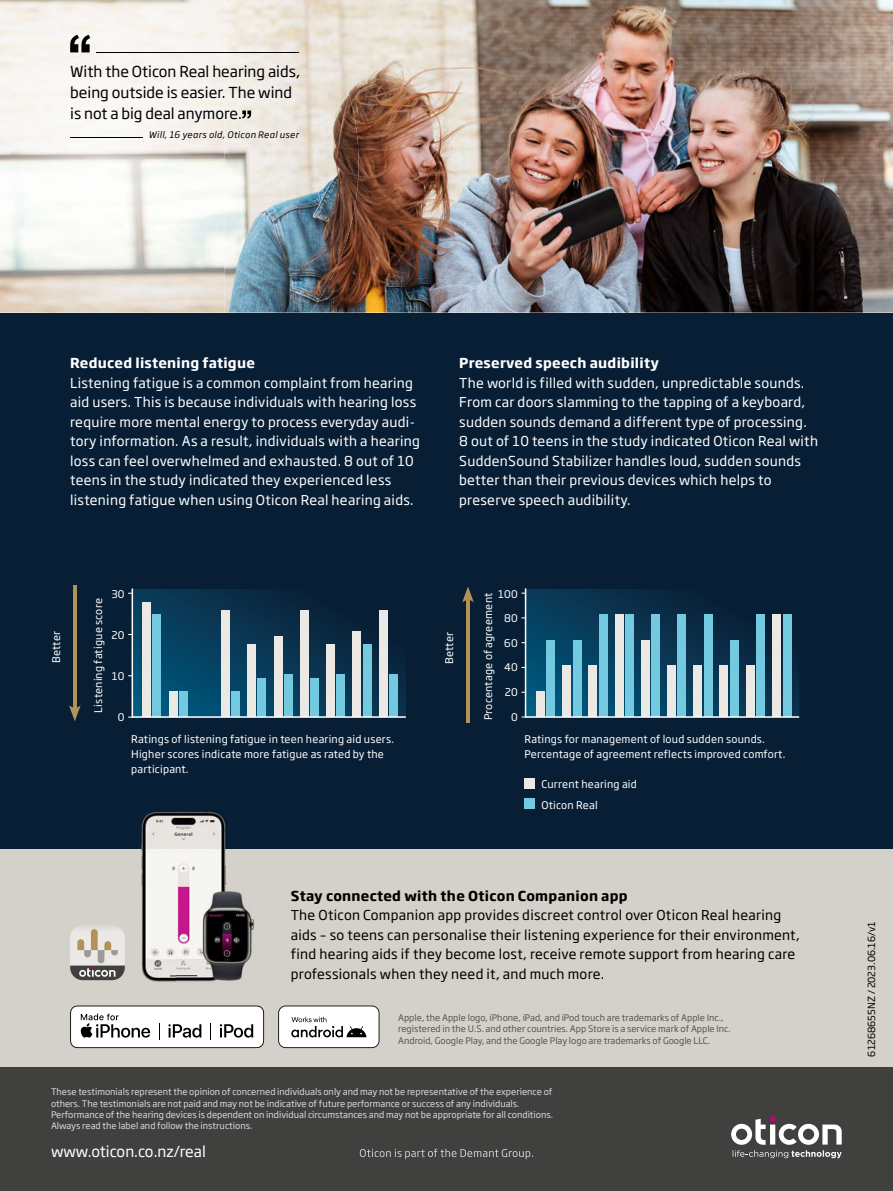
<style>
.page{position:relative;width:893px;height:1191px;background:#fff}
.page>*{position:absolute;margin:0;border:0;box-sizing:border-box;transform-origin:0 0}
.t1{font:15px/21px "Soho Gothic Pro";color:#000}
.t2{font:15px "Soho Gothic Pro";color:#fff}
.t3{font:13.5px/19.5px "Soho Gothic Pro";letter-spacing:.02em;color:#fff}
.t4{font:13.5px/19.5px "Soho Gothic Pro";letter-spacing:.02em;color:#000}
.t5{font:700 13.5px "Soho Gothic Pro";letter-spacing:.02em;color:#fff}
.t6{font:700 13.5px "Soho Gothic Pro";letter-spacing:.02em;color:#000}
.t7{font:10.5px/15px "Soho Gothic Pro";letter-spacing:.02em;color:#fff}
.t8{font:9.75px "Soho Gothic Pro";color:#000}
.t9{font:9px/11.2px "Soho Gothic Pro";color:#d9dada}
.t10{font:9px/11.2px "Soho Gothic Pro";color:#565655}
.t11{font:italic 9px "Soho Gothic Pro";letter-spacing:.04em;color:#000}
</style>
<div class="page">
<img style="left:359px;top:0;width:534px;height:313px">
<img style="left:224px;top:0;width:135px;height:313px">
<img style="left:0;top:0;width:224px;height:313px">
<div style="left:0;top:848px;width:893px;height:219px;background:#d4d1cb"></div>
<div style="left:0;top:313px;width:893px;height:535px;background:#071e35"></div>
<div style="left:0;top:1067px;width:893px;height:124px;background:#40403f"></div>
<svg style="left:731px;top:1116px;width:111px;height:28px"></svg>
<svg style="left:733px;top:1150px;width:109px;height:8px"></svg>
<svg style="left:70px;top:1005px;width:194px;height:43px;background:#d7d7d7"></svg>
<svg style="left:278px;top:1005px;width:101px;height:43px;background:#d9d9d9"></svg>
<svg style="left:70px;top:926px;width:55px;height:54px;background:#beb9b2"></svg>
<img style="left:141px;top:810px;width:85px;height:172px">
<img style="left:226px;top:883px;width:28px;height:98px">
<img style="left:176px;top:883px;width:50px;height:99px">
<svg style="left:128px;top:588px;width:278px;height:130px"></svg>
<svg style="left:521px;top:588px;width:278px;height:130px"></svg>
<hr style="left:73px;top:585px;width:3px;height:126px;background:#b19359">
<svg style="left:69px;top:705px;width:12px;height:16px"></svg>
<hr style="left:466px;top:597px;width:3px;height:125px;background:#b19359">
<svg style="left:462px;top:586px;width:12px;height:16px"></svg>
<div style="left:524px;top:798px;width:11px;height:11px;background:#73c9df"></div>
<div style="left:524px;top:778px;width:11px;height:10px;background:#ece8e4"></div>
<svg style="left:242px;top:110px;width:9px;height:9px"></svg>
<hr style="left:96px;top:52px;width:203px;height:1px;background:#000">
<svg style="left:70px;top:35px;width:20px;height:17px"></svg>
<hr style="left:70px;top:137px;width:72px;height:1px;background:#000">
<svg style="left:360px;top:1148px;width:173px;height:11px"></svg>
<p class="t1" style="left:70px;top:60px;width:231px">With the Oticon Real hearing aids, being outside is easier. The wind is not a big deal anymore.</p>
<p class="t11" style="left:148px;top:128px;width:152px">Will, 16 years old, Oticon Real user</p>
<p class="t5" style="left:70px;top:352px;width:186px">Reduced listening fatigue</p>
<p class="t3" style="left:70px;top:372px;width:351px">Listening fatigue is a common complaint from hearing aid users. This is because individuals with hearing loss require more mental energy to process everyday audi&shy;tory information. As a result, individuals with a hearing loss can feel overwhelmed and exhausted. 8 out of 10 teens in the study indicated they experienced less listening fatigue when using Oticon Real hearing aids.</p>
<p class="t5" style="left:459px;top:352px;width:201px">Preserved speech audibility</p>
<p class="t3" style="left:459px;top:372px;width:360px">The world is filled with sudden, unpredictable sounds.<br>From car doors slamming to the tapping of a keyboard, sudden sounds demand a different type of processing.<br>8 out of 10 teens in the study indicated Oticon Real with SuddenSound Stabilizer handles loud, sudden sounds better than their previous devices which helps to preserve speech audibility.</p>
<p class="t7" style="left:48px;top:663px;width:33px;rotate:-90deg">Better</p>
<p class="t7" style="left:111px;top:585px;width:15px">30</p>
<p class="t7" style="left:90px;top:712px;width:116px;rotate:-90deg">Listening fatigue score</p>
<p class="t7" style="left:111px;top:627px;width:15px">20</p>
<p class="t7" style="left:112px;top:667px;width:14px">10</p>
<p class="t7" style="left:118px;top:709px;width:8px">0</p>
<p class="t7" style="left:498px;top:585px;width:21px">100</p>
<p class="t7" style="left:480px;top:720px;width:129px;rotate:-90deg">Procentage of agreement</p>
<p class="t7" style="left:504px;top:610px;width:15px">80</p>
<p class="t7" style="left:441px;top:664px;width:33px;rotate:-90deg">Better</p>
<p class="t7" style="left:504px;top:635px;width:15px">60</p>
<p class="t7" style="left:504px;top:659px;width:15px">40</p>
<p class="t7" style="left:505px;top:684px;width:15px">20</p>
<p class="t7" style="left:511px;top:709px;width:8px">0</p>
<p class="t7" style="left:131px;top:731px;width:264px">Ratings of listening fatigue in teen hearing aid users.<br>Higher scores indicate more fatigue as rated by the participant.</p>
<p class="t7" style="left:524px;top:731px;width:262px">Ratings for management of loud sudden sounds.<br>Percentage of agreement reflects improved comfort.</p>
<p class="t7" style="left:542px;top:776px;width:97px">Current hearing aid</p>
<p class="t7" style="left:541px;top:796px;width:58px">Oticon Real</p>
<p class="t6" style="left:291px;top:885px;width:338px">Stay connected with the Oticon Companion app</p>
<p class="t4" style="left:291px;top:904px;width:510px">The Oticon Companion app provides discreet control over Oticon Real hearing aids – so teens can personalise their listening experience for their environment, find hearing aids if they become lost, receive remote support from hearing care professionals when they need it, and much more.</p>
<p class="t10" style="left:398px;top:1011px;width:334px">Apple, the Apple logo, iPhone, iPad, and iPod touch are trademarks of Apple Inc., registered in the U.S. and other countries. App Store is a service mark of Apple Inc.<br>Android, Google Play, and the Google Play logo are trademarks of Google LLC.</p>
<p class="t9" style="left:51px;top:1085px;width:504px">These testimonials represent the opinion of concerned individuals only and may not be representative of the experience of others. The testimonials are not paid and may not be indicative of future performance or success of any individuals.<br>Performance of the hearing devices is dependent on individual circumstances and may not be appropriate for all conditions.<br>Always read the label and follow the instructions.</p>
<p class="t2" style="left:51px;top:1139px;width:156px">www.oticon.co.nz/real</p>
<p class="t8" style="left:864px;top:1056px;width:137px;rotate:-90deg">61268655NZ / 2023.06.16/v1</p>
</div>
